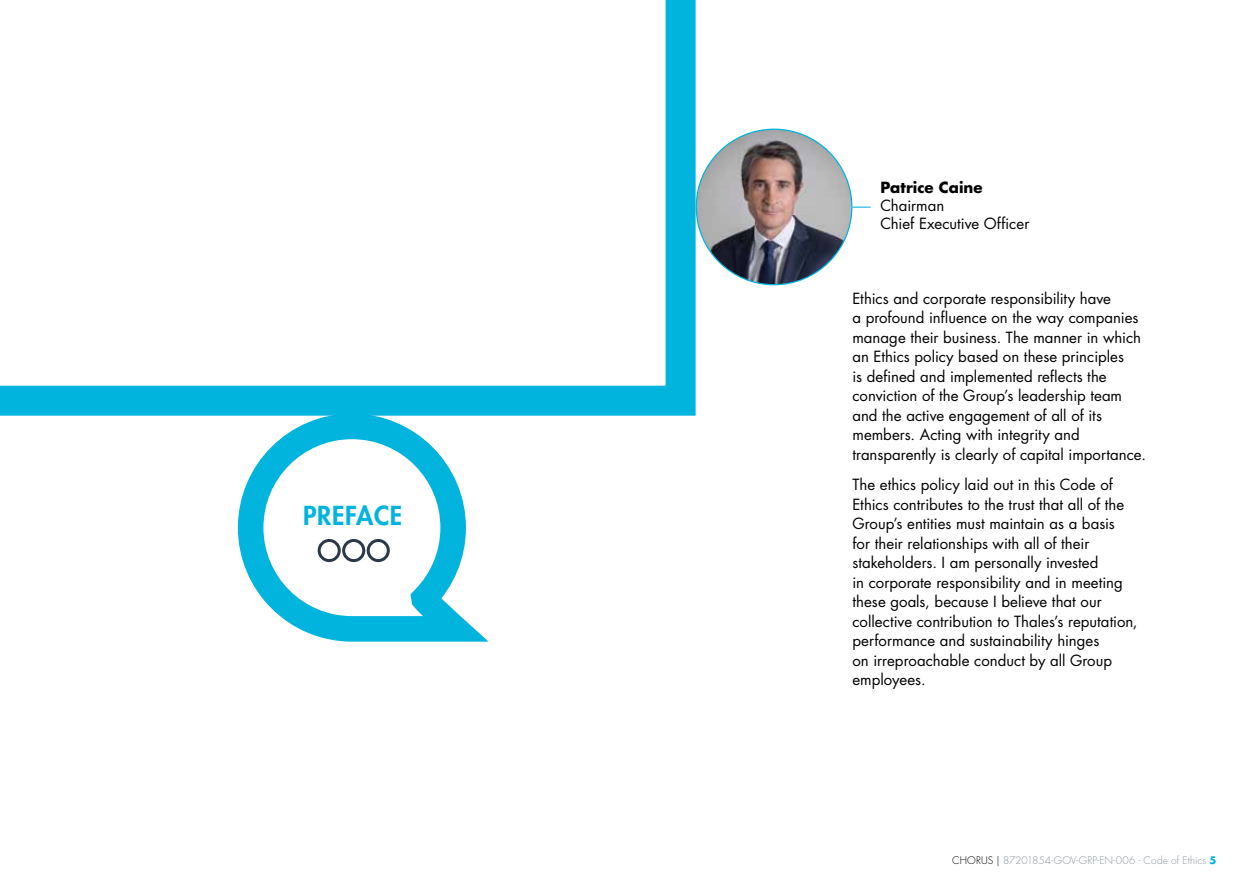
<style>
.page{position:relative;width:1259px;height:893px;background:#fff}
.page>*{position:absolute;margin:0;border:0;box-sizing:border-box;transform-origin:0 0}
.t1{font:800 25.5px "Futura Std";letter-spacing:.025em;color:#00b4dd}
.t2{font:15px/19.5px "Futura Std";color:#000}
.t3{font:700 15px "Futura Std";color:#000}
.t4{font:300 10.2px "Futura Std";letter-spacing:.005em;color:#8a959c}
.s1{color:#000}
.s2{font-weight:700;color:#00b4dd}
</style>
<div class="page">
<svg style="left:852px;top:207px;width:18px;height:1px"></svg>
<img style="left:696px;top:129px;width:156px;height:156px;border-radius:78px">
<svg style="left:237px;top:416px;width:244px;height:226px"></svg>
<div style="left:367px;top:539px;width:23px;height:23px;border:3px solid #2b3847;border-radius:50%"></div>
<div style="left:342px;top:539px;width:23px;height:23px;border:3px solid #2b3847;border-radius:50%"></div>
<div style="left:318px;top:539px;width:23px;height:23px;border:3px solid #2b3847;border-radius:50%"></div>
<svg style="left:0;top:0;width:695px;height:416px"></svg>
<h1 class="t1" style="left:303px;top:499px;width:101px">PREFACE</h1>
<p class="t3" style="left:880px;top:177px;width:104px">Patrice Caine</p>
<p class="t2" style="left:880px;top:197px;width:150px;line-height:18px">Chairman<br>Chief Executive Officer</p>
<p class="t2" style="left:852px;top:289px;width:295px">Ethics and corporate responsibility have<br>a profound influence on the way companies manage their business. The manner in which an Ethics policy based on these principles<br>is defined and implemented reflects the conviction of the Group’s leadership team and the active engagement of all of its members. Acting with integrity and transparently is clearly of capital importance.</p>
<p class="t2" style="left:852px;top:475px;width:287px">The ethics policy laid out in this Code of Ethics contributes to the trust that all of the Group’s entities must maintain as a basis<br>for their relationships with all of their stakeholders. I am personally invested<br>in corporate responsibility and in meeting these goals, because I believe that our collective contribution to Thales’s reputation, performance and sustainability hinges<br>on irreproachable conduct by all Group employees.</p>
<p class="t4" style="left:952px;top:854px;width:266px"><span class="s1">CHORUS |</span> 87201854-GOV-GRP-EN-006 - Code of Ethics <span class="s2">5</span></p>
</div>
